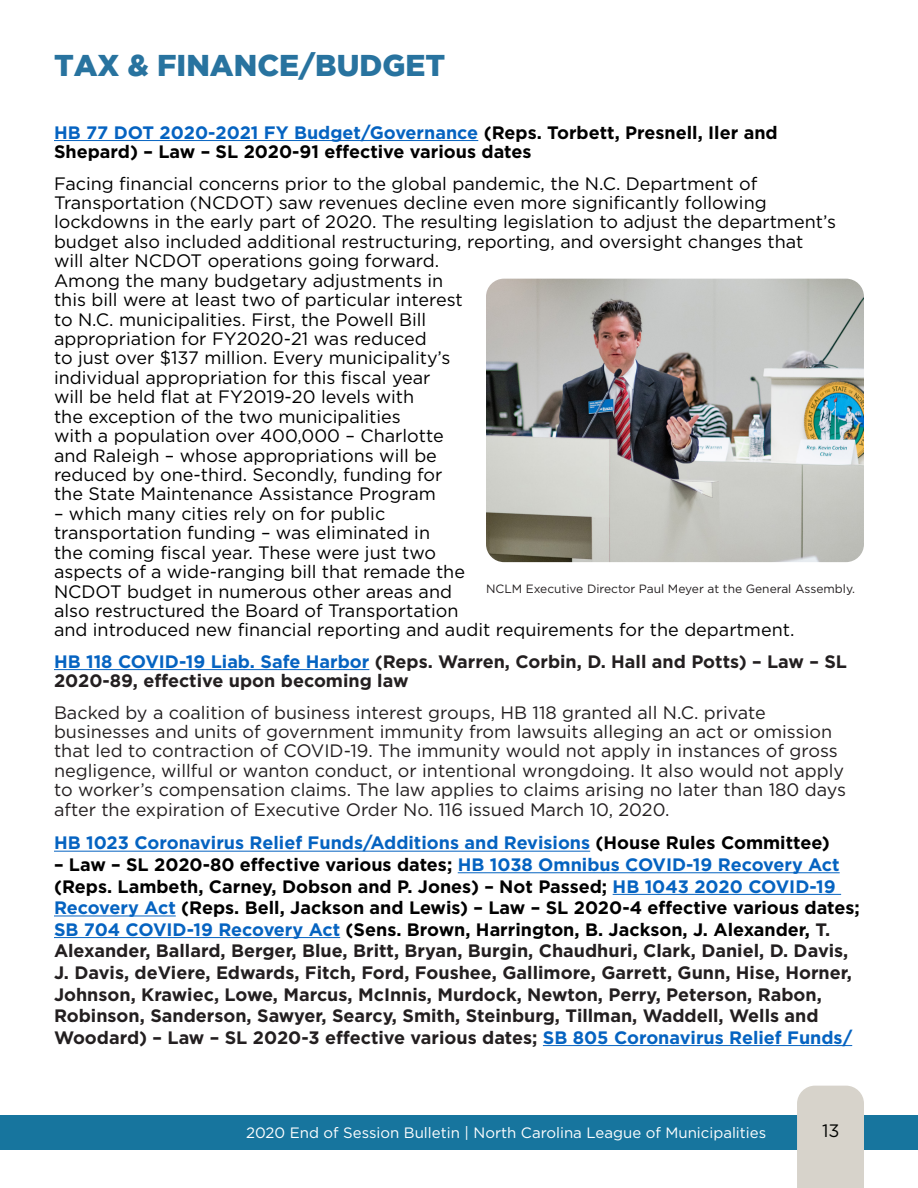
<style>
.page{position:relative;width:918px;height:1188px;background:#fff}
.page>*{position:absolute;margin:0;border:0;box-sizing:border-box;transform-origin:0 0}
.t1{font:900 30px "Gotham";color:#28739f}
.t2{font:18px/19.5px "Gotham";color:#000}
.No_Spacing{font:700 18px/21.6px "Gotham";color:#231f20}
.t3{font:18px/19.4px "Gotham";color:#231f20}
.t4{font:700 18px/19.5px "Gotham";color:#000}
.No_Spacing-2{font:700 18px "Gotham";color:#0563c1}
.t5{font:18px "Gotham";color:#040503}
.t6{font:15px "Gotham";color:#fff}
.t7{font:12px "Gotham";color:#231f20}
.s1{color:#0563c1}
.s2{color:#000}
</style>
<div class="page">
<div style="left:0;top:1115px;width:918px;height:35px;background:#17759e"></div>
<div style="left:797px;top:1086px;width:67px;height:102px;background:#d7d3cb"></div>
<hr style="left:54px;top:140px;width:424px;height:1px;background:#0563c1">
<hr style="left:54px;top:669px;width:315px;height:1px;background:#0563c1">
<hr style="left:54px;top:851px;width:536px;height:1px;background:#0563c1">
<hr style="left:458px;top:872px;width:382px;height:1px;background:#0563c1">
<hr style="left:613px;top:894px;width:228px;height:1px;background:#0563c1">
<hr style="left:54px;top:916px;width:122px;height:1px;background:#0563c1">
<hr style="left:54px;top:937px;width:286px;height:1px;background:#0563c1">
<hr style="left:543px;top:1045px;width:309px;height:1px;background:#0563c1">
<img style="left:486px;top:279px;width:378px;height:283px">
<p class="t1" style="left:54px;top:48px;width:393px">TAX &amp; FINANCE/BUDGET</p>
<p class="t4" style="left:54px;top:123px;width:725px"><span class="s1">HB 77 DOT 2020-2021 FY Budget/Governance</span> (Reps. Torbett, Presnell, Iler and<br>Shepard) – Law – SL 2020-91 effective various dates</p>
<p class="t2" style="left:54px;top:173px;width:784px">Facing financial concerns prior to the global pandemic, the N.C. Department of Transportation (NCDOT) saw revenues decline even more significantly following lockdowns in the early part of 2020. The resulting legislation to adjust the department’s budget also included additional restructuring, reporting, and oversight changes that will alter NCDOT operations going forward.<br>Among the many budgetary adjustments in<br>this bill were at least two of particular interest<br>to N.C. municipalities. First, the Powell Bill<br>appropriation for FY2020-21 was reduced<br>to just over $137 million. Every municipality’s<br>individual appropriation for this fiscal year<br>will be held flat at FY2019-20 levels with<br>the exception of the two municipalities<br>with a population over 400,000 – Charlotte<br>and Raleigh – whose appropriations will be<br>reduced by one-third. Secondly, funding for<br>the State Maintenance Assistance Program</p>
<p class="t2" style="left:54px;top:503px;width:742px">– which many cities rely on for public<br>transportation funding – was eliminated in<br>the coming fiscal year. These were just two<br>aspects of a wide-ranging bill that remade the<br>NCDOT budget in numerous other areas and<br>also restructured the Board of Transportation<br>and introduced new financial reporting and audit requirements for the department.</p>
<p class="No_Spacing" style="left:54px;top:652px;width:795px;line-height:19.5px"><span class="s1">HB 118 COVID-19 Liab. Safe Harbor</span> (Reps. Warren, Corbin, D. Hall and Potts) – Law – SL<br>2020-89, effective upon becoming law</p>
<p class="t3" style="left:54px;top:702px;width:793px">Backed by a coalition of business interest groups, HB 118 granted all N.C. private businesses and units of government immunity from lawsuits alleging an act or omission that led to contraction of COVID-19. The immunity would not apply in instances of gross negligence, willful or wanton conduct, or intentional wrongdoing. It also would not apply to worker’s compensation claims. The law applies to claims arising no later than 180 days after the expiration of Executive Order No. 116 issued March 10, 2020.</p>
<p class="No_Spacing-2" style="left:54px;top:831px;width:777px">HB 1023 Coronavirus Relief Funds/Additions and Revisions <span class="s2">(House Rules Committee)</span></p>
<p class="No_Spacing" style="left:54px;top:854px;width:807px"><span class="s2">– Law – SL 2020-80 effective various dates;</span> <span class="s1">HB 1038 Omnibus COVID-19 Recovery Act </span><span class="s2">(Reps. Lambeth, Carney, Dobson and P. Jones) – Not Passed;</span> <span class="s1">HB 1043 2020 COVID-19<br>Recovery Act</span> <span class="s2">(Reps. Bell, Jackson and Lewis) – Law – SL 2020-4 effective various dates; </span><span class="s1">SB 704 COVID-19 Recovery Act</span> <span class="s2">(Sens. Brown, Harrington, B. Jackson, J. Alexander,</span> T.<br>Alexander, Ballard, Berger, Blue, Britt, Bryan, Burgin, Chaudhuri, Clark, Daniel, D. Davis, J. Davis, deViere, Edwards, Fitch, Ford, Foushee, Gallimore, Garrett, Gunn, Hise, Horner, Johnson, Krawiec, Lowe, Marcus, McInnis, Murdock, Newton, Perry, Peterson, Rabon, Robinson, Sanderson, Sawyer, Searcy, Smith, Steinburg, Tillman, Waddell, Wells and Woodard) – Law – SL 2020-3 effective various dates; <span class="s1">SB 805 Coronavirus Relief Funds/</span></p>
<p class="t7" style="left:486px;top:581px;width:371px">NCLM Executive Director Paul Meyer at the General Assembly.</p>
<p class="t6" style="left:246px;top:1123px;width:522px">2020 End of Session Bulletin | North Carolina League of Municipalities</p>
<p class="t5" style="left:822px;top:1119px;width:19px">13</p>
</div>
